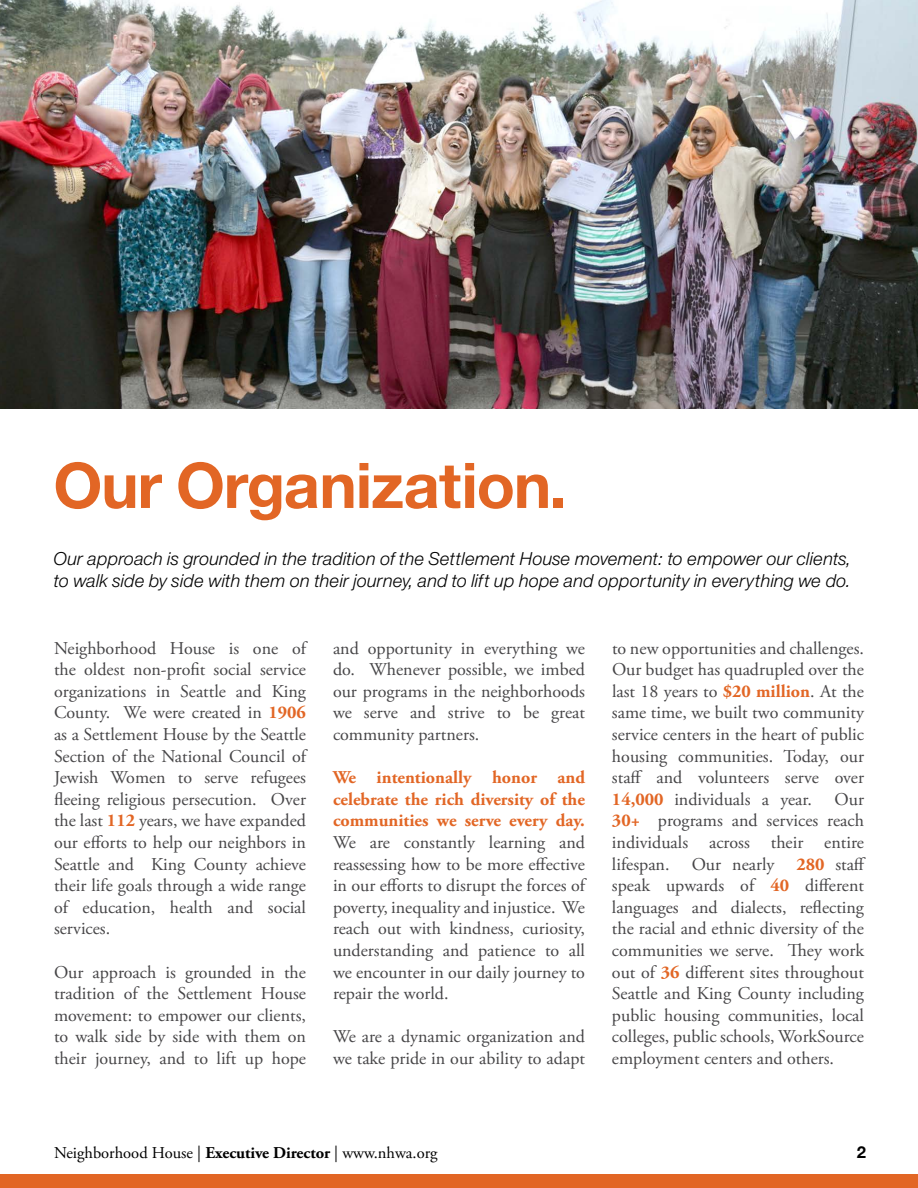
<style>
.page{position:relative;width:918px;height:1188px;background:#fff}
.page>*{position:absolute;margin:0;border:0;box-sizing:border-box;transform-origin:0 0}
.t1{font:63px "Helv Neue Boldfor IBM";color:#e26625}
.t2{font:18px/21.6px "Adobe Garamond Pro";color:#464547;text-align:justify}
.t3{font:18px/21.6px "Helv Neue Light Italicfor IBM";color:#000}
.t4{font:700 18px/21.6px "Adobe Garamond Pro";color:#e26625;text-align:justify}
.t5{font:16.5px "Adobe Garamond Pro";color:#000}
.t6{font:16.5px "Helv Neue Boldfor IBM";color:#000}
.s1{font-weight:700;color:#e26625}
.s2{font-weight:700}
</style>
<div class="page">
<div style="left:0;top:1174px;width:918px;height:14px;background:#e26625"></div>
<img style="left:0;top:0;width:918px;height:408px">
<h1 class="t1" style="left:54px;top:446px;width:513px">Our Organization.</h1>
<p class="t3" style="left:54px;top:548px;width:799px">Our approach is grounded in the tradition of the Settlement House movement: to empower our clients, to walk side by side with them on their journey, and to lift up hope and opportunity in everything we do.</p>
<p class="t2" style="left:54px;top:638px;width:254px">Neighborhood House is one of the oldest non-profit social service organizations in Seattle and King County. We were created in <span class="s1">1906 </span>as a Settlement House by the Seattle Section of the National Council of Jewish Women to serve refugees fleeing religious persecution. Over the last <span class="s1">112</span> years, we have expanded our efforts to help our neighbors in Seattle and King County achieve their life goals through a wide range of education, health and social services.</p>
<p class="t2" style="left:54px;top:962px;width:254px">Our approach is grounded in the tradition of the Settlement House movement: to empower our clients, to walk side by side with them on their journey, and to lift up hope</p>
<p class="t2" style="left:333px;top:638px;width:254px">and opportunity in everything we do. Whenever possible, we imbed our programs in the neighborhoods we serve and strive to be great community partners.</p>
<p class="t4" style="left:333px;top:767px;width:254px">We intentionally honor and celebrate the rich diversity of the communities we serve every day.</p>
<p class="t2" style="left:333px;top:832px;width:254px">We are constantly learning and reassessing how to be more effective in our efforts to disrupt the forces of poverty, inequality and injustice. We reach out with kindness, curiosity, understanding and patience to all we encounter in our daily journey to repair the world.</p>
<p class="t2" style="left:333px;top:1026px;width:254px">We are a dynamic organization and we take pride in our ability to adapt</p>
<p class="t2" style="left:612px;top:638px;width:254px">to new opportunities and challenges.<br>Our budget has quadrupled over the last 18 years to <span class="s1">$20 million</span>. At the same time, we built two community service centers in the heart of public housing communities. Today, our staff and volunteers serve over <span class="s1">14,000</span> individuals a year.</p>
<p class="t2" style="left:612px;top:789px;width:256px;text-indent:223px">Our <span class="s1">30+</span> programs and services reach individuals across their entire lifespan. Our nearly <span class="s1">280</span> staff speak upwards of <span class="s1">40</span> different languages and dialects, reflecting the racial and ethnic diversity of the communities we serve. They work out of <span class="s1">36</span> different sites throughout Seattle and King County including public housing communities, local colleges, public schools, WorkSource employment centers and others.</p>
<p class="t5" style="left:54px;top:1143px;width:385px">Neighborhood House | <span class="s2">Executive Director</span> | www.nhwa.org</p>
<p class="t6" style="left:857px;top:1141px;width:11px">2</p>
</div>
